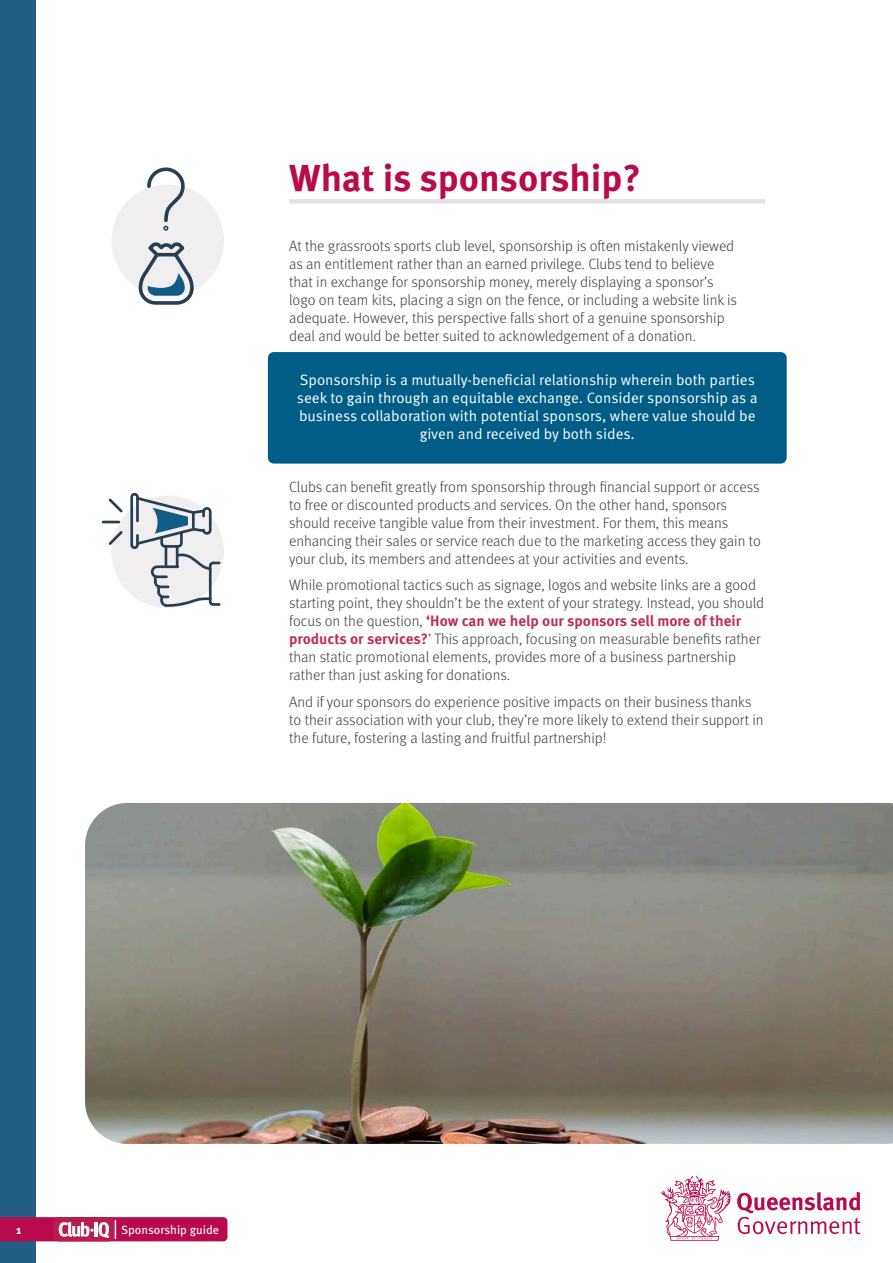
<style>
.page{position:relative;width:893px;height:1263px;background:#fff}
.page>*{position:absolute;margin:0;border:0;box-sizing:border-box;transform-origin:0 0}
.Heading_1_No_Number{font:700 37.5px "Meta Pro";color:#b80a4d}
.t1{font:300 15px/18px "Meta Pro";color:#3e3e3f}
.Call_out{font:15px/18px "Meta Pro Norm";color:#fff;text-align:center}
.t2{font:12px "Meta Pro";color:#fff}
.s1{font-weight:700;color:#bf2e58}
</style>
<div class="page">
<svg style="left:737px;top:1192px;width:123px;height:42px"></svg>
<svg style="left:661px;top:1176px;width:70px;height:65px"></svg>
<div style="left:0;top:0;width:35px;height:1263px;background:#225e85"></div>
<svg style="left:0;top:1217px;width:227px;height:36px"></svg>
<div style="left:111px;top:184px;width:113px;height:113px;background:#f0eeef;border-radius:50%"></div>
<div style="left:111px;top:496px;width:113px;height:112px;background:#f0eeef;border-radius:50%"></div>
<img style="left:85px;top:803px;width:808px;height:341px">
<svg style="left:145px;top:167px;width:40px;height:64px"></svg>
<svg style="left:138px;top:242px;width:56px;height:63px"></svg>
<div style="left:130px;top:493px;width:9px;height:56px;border:3px solid #283e53;border-radius:3px"></div>
<svg style="left:103px;top:521px;width:16px;height:2px"></svg>
<svg style="left:108px;top:498px;width:15px;height:15px"></svg>
<svg style="left:108px;top:530px;width:15px;height:17px"></svg>
<svg style="left:134px;top:495px;width:87px;height:112px"></svg>
<div style="left:289px;top:199px;width:476px;height:5px;background:#e5e2e4"></div>
<div style="left:268px;top:352px;width:519px;height:112px;background:#005d87;border-radius:6px"></div>
<h2 class="Heading_1_No_Number" style="left:289px;top:148px;width:353px">What is sponsorship?</h2>
<p class="t1" style="left:289px;top:236px;width:449px">At the grassroots sports club level, sponsorship is often mistakenly viewed as an entitlement rather than an earned privilege. Clubs tend to believe that in exchange for sponsorship money, merely displaying a sponsor’s logo on team kits, placing a sign on the fence, or including a website link is adequate. However, this perspective falls short of a genuine sponsorship deal and would be better suited to acknowledgement of a donation.</p>
<p class="Call_out" style="left:297px;top:369px;width:462px">Sponsorship is a mutually-beneficial relationship wherein both parties seek to gain through an equitable exchange. Consider sponsorship as a business collaboration with potential sponsors, where value should be given and received by both sides.</p>
<p class="t1" style="left:289px;top:477px;width:473px">Clubs can benefit greatly from sponsorship through financial support or access to free or discounted products and services. On the other hand, sponsors should receive tangible value from their investment. For them, this means enhancing their sales or service reach due to the marketing access they gain to your club, its members and attendees at your activities and events.</p>
<p class="t1" style="left:289px;top:575px;width:477px">While promotional tactics such as signage, logos and website links are a good starting point, they shouldn’t be the extent of your strategy. Instead, you should focus on the question, <span class="s1">‘How can we help our sponsors sell more of their products or services?</span>’ This approach, focusing on measurable benefits rather than static promotional elements, provides more of a business partnership rather than just asking for donations.</p>
<p class="t1" style="left:289px;top:692px;width:476px">And if your sponsors do experience positive impacts on their business thanks to their association with your club, they’re more likely to extend their support in the future, fostering a lasting and fruitful partnership!</p>
<p class="t2" style="left:16px;top:1220px;width:7px">1</p>
<p class="t2" style="left:121px;top:1220px;width:100px">Sponsorship guide</p>
</div>
